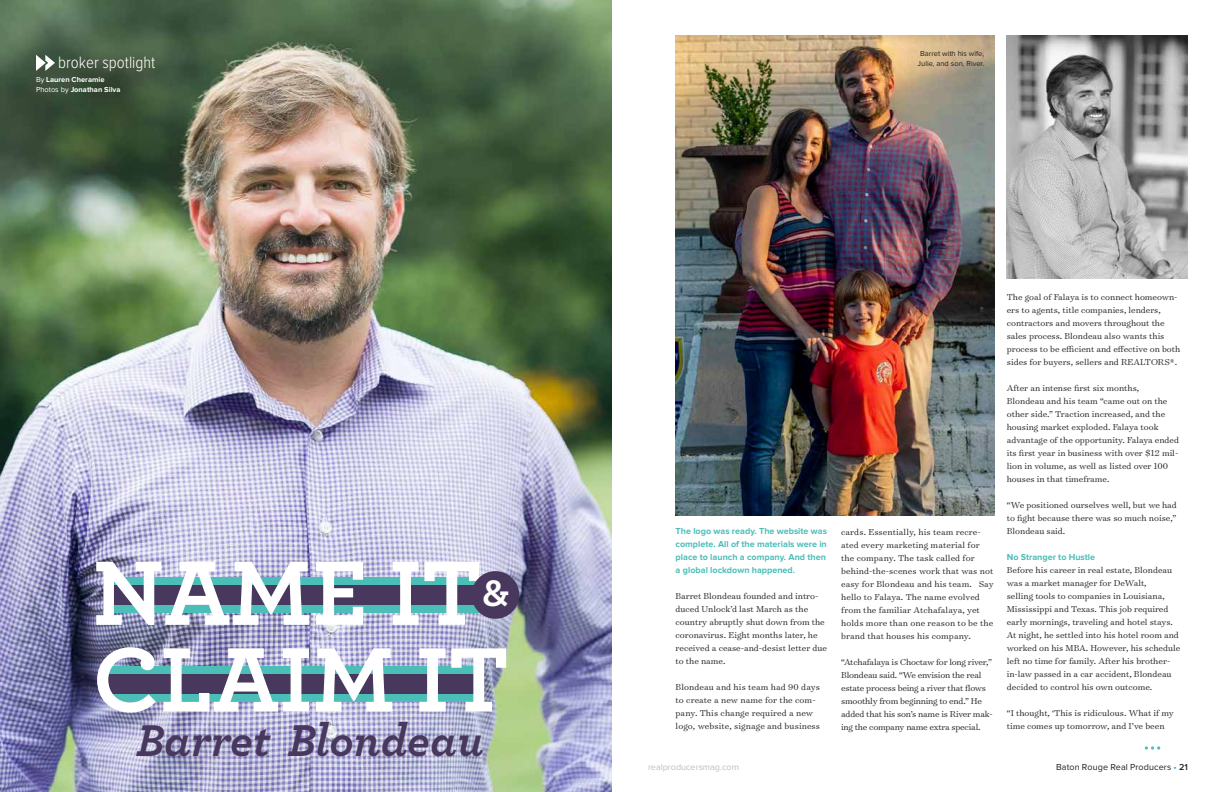
<style>
.page{position:relative;width:1224px;height:792px;background:#fff}
.page>*{position:absolute;margin:0;border:0;box-sizing:border-box;transform-origin:0 0}
.t1{font:700 95.9px/86.6px "Archer Pro";color:#fff}
.t2{font:italic 700 46.7px "Archer Pro";color:#48385d}
.t3{font:700 40px "Archer Pro";color:#fff}
.t4{font:300 17px "Proxima Nova Cond";color:#fff}
.t5{font:300 9.8px/13px "Surveyor Text";color:#231f20}
.t6{font:300 9.8px/13px "Surveyor Text";letter-spacing:-.02em;color:#231f20}
.t7{font:700 9px/13px "Proxima Nova";color:#4cbeb8;text-align:justify}
.t8{font:9px "Proxima Nova";letter-spacing:.01em;color:#231f20}
.t9{font:9px "Proxima Nova";color:#bcbec0}
.t10{font:700 7.5px/10px "Proxima Nova";color:#fff}
.t11{font:7.5px/10px "Proxima Nova";color:#231f20;text-align:center}
.s1{font-weight:400}
.s2{color:#19a8e0}
.s3{font-weight:600}
</style>
<div class="page">
<img style="left:0;top:0;width:612px;height:792px">
<svg style="left:36px;top:55px;width:19px;height:16px"></svg>
<img style="left:676px;top:36px;width:319px;height:480px">
<svg style="left:1007px;top:36px;width:181px;height:243px"></svg>
<svg style="left:1145px;top:746px;width:15px;height:4px"></svg>
<div style="left:105px;top:673px;width:379px;height:23px;background:#48385d"></div>
<div style="left:105px;top:666px;width:379px;height:7px;background:#4cbeb8"></div>
<div style="left:105px;top:694px;width:379px;height:7px;background:#4cbeb8"></div>
<div style="left:105px;top:584px;width:386px;height:23px;background:#48385d"></div>
<div style="left:105px;top:577px;width:386px;height:7px;background:#4cbeb8"></div>
<div style="left:105px;top:605px;width:386px;height:7px;background:#4cbeb8"></div>
<div style="left:472px;top:571px;width:47px;height:48px;background:#48385d;border-radius:50%"></div>
<h3 class="t4" style="left:58px;top:55px;width:99px">broker spotlight</h3>
<p class="t10" style="left:36px;top:75px;width:86px"><span class="s1">By</span> Lauren Cheramie<br><span class="s1">Photos by</span> Jonathan Silva</p>
<h1 class="t1" style="left:93px;top:543px;width:417px">NAME IT<br>CLAIM IT</h1>
<h3 class="t3" style="left:482px;top:561px;width:28px">&amp;</h3>
<h2 class="t2" style="left:136px;top:704px;width:349px">Barret Blondeau</h2>
<p class="t11" style="left:918px;top:49px;width:68px">Barret with his wife,<br>Julie, and son, River.</p>
<p class="t7" style="left:676px;top:525px;width:153px">The logo was ready. The website was complete. All of the materials were in place to launch a company. And then a global lockdown happened.</p>
<p class="t5" style="left:676px;top:589px;width:153px">Barret Blondeau founded and intro&shy;duced Unlock’d last March as the country abruptly shut down from the coronavirus. Eight months later, he received a cease-and-desist letter due to the name.</p>
<p class="t5" style="left:676px;top:680px;width:146px">Blondeau and his team had 90 days to create a new name for the com&shy;pany. This change required a new logo, website, signage and business</p>
<p class="t5" style="left:841px;top:525px;width:154px">cards. Essentially, his team recre&shy;ated every marketing material for the company. The task called for behind-the-scenes work that was not easy for Blondeau and his team. Say hello to Falaya. The name evolved from the familiar Atchafalaya, yet holds more than one reason to be the brand that houses his company.</p>
<p class="t6" style="left:841px;top:655px;width:153px">“Atchafalaya is Choctaw for long river,” Blondeau said. “We envision the real estate process being a river that flows smoothly from beginning to end.” He added that his son’s name is River mak&shy;ing the company name extra special.</p>
<p class="t5" style="left:1007px;top:290px;width:175px">The goal of Falaya is to connect homeown&shy;ers to agents, title companies, lenders, contractors and movers throughout the sales process. Blondeau also wants this process to be efficient and effective on both sides for buyers, sellers and REALTORS®.</p>
<p class="t5" style="left:1007px;top:381px;width:174px">After an intense first six months, Blondeau and his team “came out on the other side.” Traction increased, and the housing market exploded. Falaya took advantage of the opportunity. Falaya ended its first year in business with over $12 mil&shy;lion in volume, as well as listed over 100 houses in that timeframe.</p>
<p class="t5" style="left:1007px;top:498px;width:172px;text-align:justify">“We positioned ourselves well, but we had to fight because there was so much noise,” Blondeau said.</p>
<p class="t7" style="left:1007px;top:551px;width:90px">No Stranger to Hustle</p>
<p class="t5" style="left:1007px;top:563px;width:175px">Before his career in real estate, Blondeau was a market manager for DeWalt,<br>selling tools to companies in Louisiana, Mississippi and Texas. This job required early mornings, traveling and hotel stays.<br>At night, he settled into his hotel room and worked on his MBA. However, his schedule left no time for family. After his brother&shy;in-law passed in a car accident, Blondeau decided to control his own outcome.</p>
<p class="t5" style="left:1007px;top:706px;width:169px">“I thought, ‘This is ridiculous. What if my time comes up tomorrow, and I’ve been</p>
<p class="t9" style="left:648px;top:762px;width:92px">realproducersmag.com</p>
<p class="t8" style="left:1056px;top:762px;width:133px">Baton Rouge Real Producers <span class="s2">•</span> <span class="s3">21</span></p>
</div>
